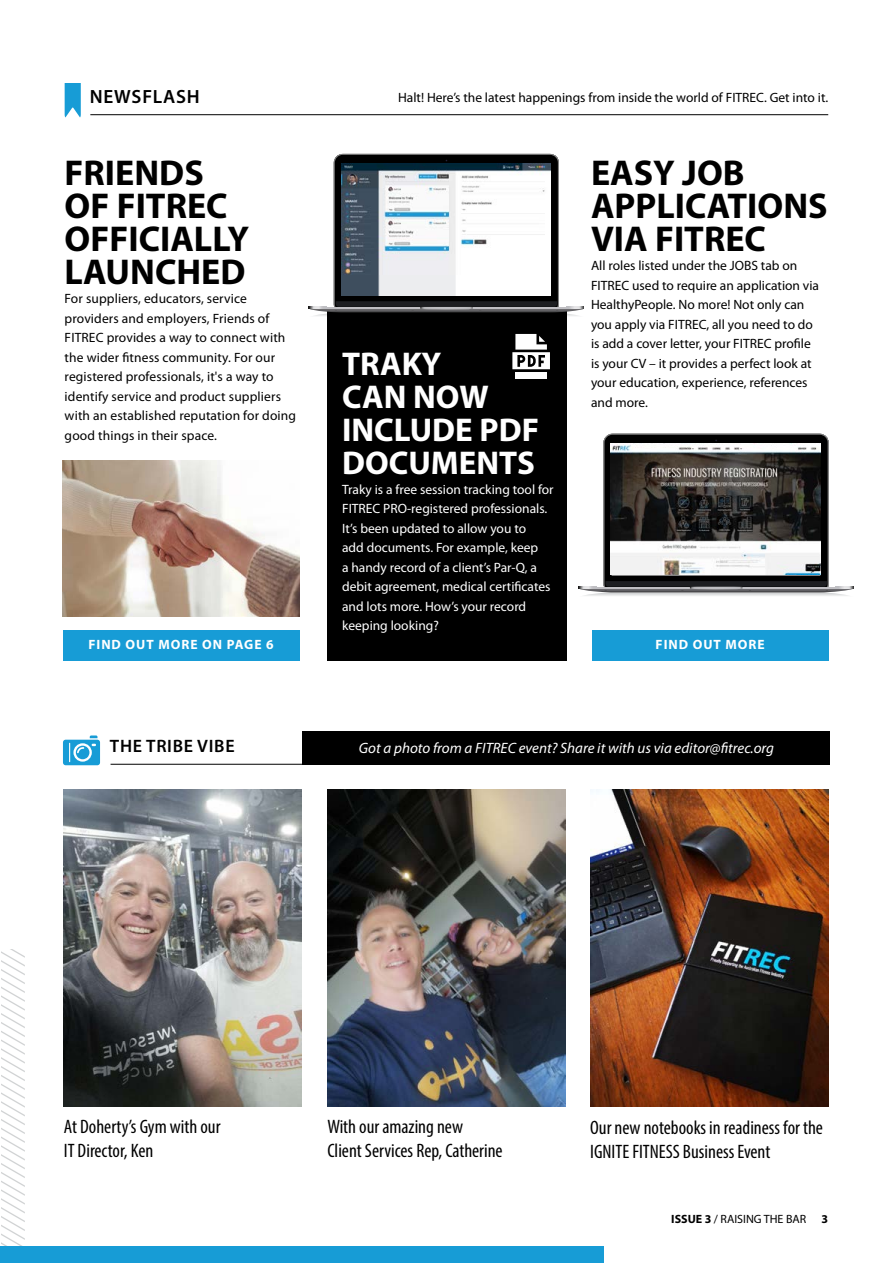
<style>
.page{position:relative;width:893px;height:1263px;background:#fff}
.page>*{position:absolute;margin:0;border:0;box-sizing:border-box;transform-origin:0 0}
.t1{font:700 36px/33px "Myriad Pro";color:#000}
.t2{font:700 33px/33px "Myriad Pro";color:#fff}
.t3{font:condensed 19.5px/24px "Myriad Pro";color:#000}
.t4{font:600 19.2px "Myriad Pro";letter-spacing:.04em;color:#000}
.t5{font:600 18px "Myriad Pro";letter-spacing:.04em;color:#000}
.t6{font:italic 15px "Myriad Pro";color:#fff}
.t7{font:13.5px/19.5px "Myriad Pro";color:#000}
.t8{font:13.5px/19.5px "Myriad Pro";color:#fff}
.t9{font:700 13.5px "Myriad Pro";letter-spacing:.07em;color:#fff}
.t10{font:12px "Myriad Pro";color:#000}
.t11{font:700 12px "Myriad Pro";color:#000}
.s1{font-weight:700}
</style>
<div class="page">
<svg style="left:2px;top:949px;width:22px;height:297px"></svg>
<div style="left:0;top:1246px;width:604px;height:17px;background:#179cd6"></div>
<hr style="left:90px;top:114px;width:738px;height:1px;background:#000">
<svg style="left:65px;top:83px;width:16px;height:35px"></svg>
<img style="left:64px;top:789px;width:238px;height:318px">
<img style="left:327px;top:789px;width:239px;height:318px">
<img style="left:590px;top:789px;width:238px;height:318px">
<hr style="left:111px;top:764px;width:718px;height:1px;background:#000">
<div style="left:302px;top:731px;width:527px;height:33px;background:#000"></div>
<svg style="left:63px;top:735px;width:37px;height:30px"></svg>
<div style="left:327px;top:309px;width:240px;height:351px;background:#000"></div>
<svg style="left:309px;top:154px;width:275px;height:162px"></svg>
<img style="left:341px;top:164px;width:209px;height:111px">
<img style="left:341px;top:275px;width:209px;height:20px">
<svg style="left:578px;top:434px;width:276px;height:162px"></svg>
<img style="left:611px;top:444px;width:209px;height:131px">
<div style="left:515px;top:372px;width:32px;height:6px;background:#fff"></div>
<svg style="left:512px;top:334px;width:38px;height:35px"></svg>
<div style="left:592px;top:630px;width:236px;height:30px;background:#179cd6"></div>
<div style="left:63px;top:630px;width:236px;height:30px;background:#179cd6"></div>
<img style="left:63px;top:461px;width:236px;height:156px">
<h3 class="t4" style="left:90px;top:85px;width:112px">NEWSFLASH</h3>
<p class="t7" style="left:398px;top:88px;width:432px">Halt! Here’s the latest happenings from inside the world of FITREC. Get into it.</p>
<h1 class="t1" style="left:65px;top:155px;width:186px">FRIENDS<br>OF FITREC<br>OFFICIALLY<br>LAUNCHED</h1>
<p class="t7" style="left:65px;top:289px;width:233px">For suppliers, educators, service providers and employers, Friends of FITREC provides a way to connect with the wider fitness community. For our registered professionals, it's a way to identify service and product suppliers with an established reputation for doing good things in their space.</p>
<h2 class="t2" style="left:342px;top:346px;width:198px">TRAKY<br>CAN NOW<br>INCLUDE PDF<br>DOCUMENTS</h2>
<p class="t8" style="left:342px;top:480px;width:213px">Traky is a free session tracking tool for FITREC PRO-registered professionals.<br>It’s been updated to allow you to<br>add documents. For example, keep<br>a handy record of a client’s Par-Q, a debit agreement, medical certificates and lots more. How’s your record keeping looking?</p>
<h1 class="t1" style="left:591px;top:155px;width:238px">EASY JOB<br>APPLICATIONS<br>VIA FITREC</h1>
<p class="t7" style="left:591px;top:256px;width:230px">All roles listed under the JOBS tab on FITREC used to require an application via HealthyPeople. No more! Not only can you apply via FITREC, all you need to do is add a cover letter, your FITREC profile is your CV – it provides a perfect look at your education, experience, references and more.</p>
<p class="t9" style="left:88px;top:636px;width:187px">FIND OUT MORE ON PAGE 6</p>
<p class="t9" style="left:656px;top:636px;width:111px">FIND OUT MORE</p>
<h3 class="t5" style="left:110px;top:735px;width:126px">THE TRIBE VIBE</h3>
<p class="t6" style="left:359px;top:740px;width:417px">Got a photo from a FITREC event? Share it with us via editor@fitrec.org</p>
<h3 class="t3" style="left:64px;top:1115px;width:158px">At Doherty’s Gym with our<br>IT Director, Ken</h3>
<h3 class="t3" style="left:590px;top:1115px;width:234px">Our new notebooks in readiness for the<br>IGNITE FITNESS Business Event</h3>
<h3 class="t3" style="left:327px;top:1115px;width:177px">With our amazing new<br>Client Services Rep, Catherine</h3>
<p class="t10" style="left:671px;top:1213px;width:137px"><span class="s1">ISSUE 3</span> / RAISING THE BAR</p>
<p class="t11" style="left:822px;top:1211px;width:8px">3</p>
</div>
